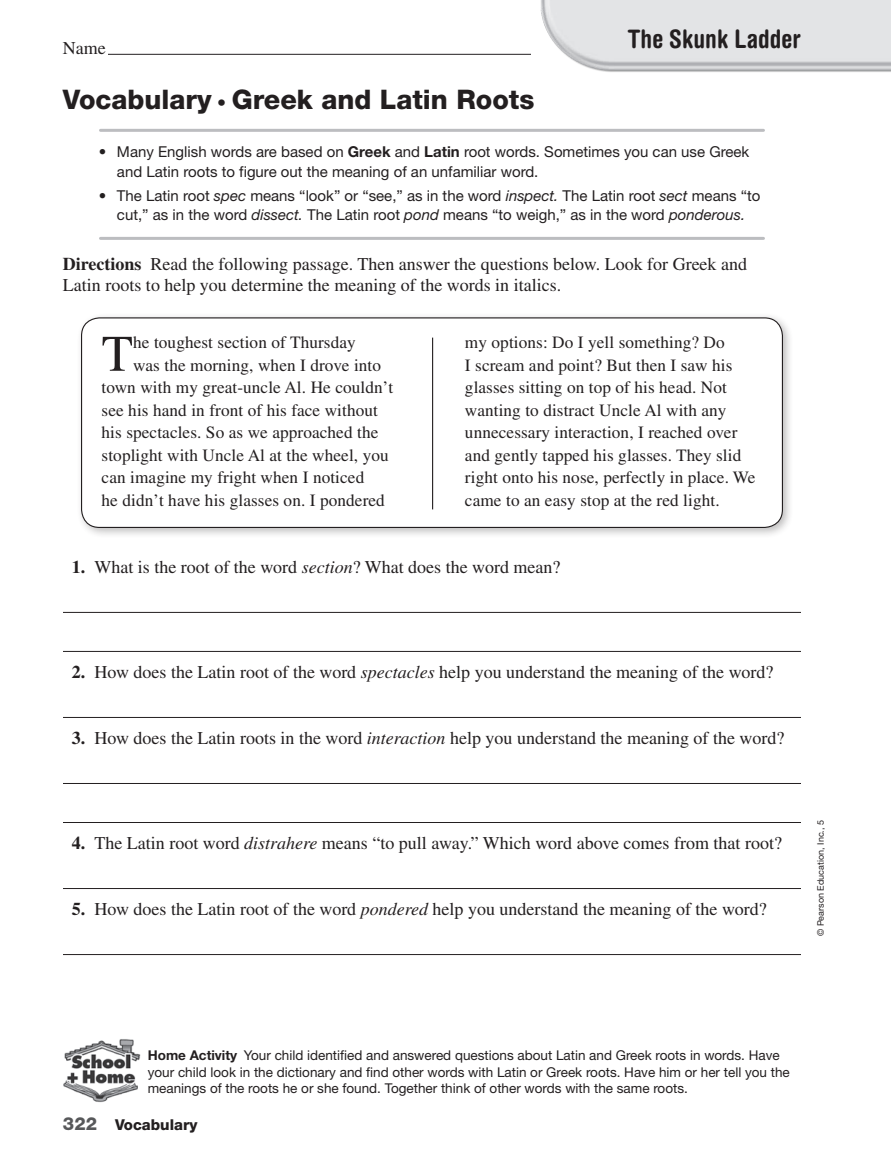
<style>
.page{position:relative;width:891px;height:1175px;background:#fff}
.page>*{position:absolute;margin:0;border:0;box-sizing:border-box;transform-origin:0 0}
.t1{font:51.3px "Times LT Std";color:#231f20}
.t2{font:800 27px "Helvetica Neue LT Std";color:#231f20}
.t3{font:700 condensed 25.5px "Helvetica Rounded LT Std";color:#231f20}
.t4{font:18px/21px "Times LT Std";color:#231f20}
.t5{font:17.25px/22.5px "Times LT Std";letter-spacing:.005em;color:#231f20}
.t6{font:15px/19.5px "Helvetica Neue LT Std";color:#231f20}
.t7{font:800 15px "Helvetica Neue LT Std";color:#231f20}
.t8{font:13.5px/16.5px "Helvetica Neue LT Std";color:#231f20}
.t9{font:9px "Helvetica Neue LT Std";color:#231f20}
.s1{font-size:18px}
.s2{font-weight:700}
.s3{font-style:italic}
.s4{font-size:18px;color:#57585a}
</style>
<div class="page">
<img style="left:528px;top:0;width:363px;height:72px">
<img style="left:63px;top:1039px;width:78px;height:64px">
<hr style="left:108px;top:54px;width:423px;height:1px;background:#231f20">
<hr style="left:63px;top:612px;width:738px;height:1px;background:#231f20">
<hr style="left:63px;top:651px;width:738px;height:1px;background:#231f20">
<hr style="left:63px;top:717px;width:738px;height:1px;background:#231f20">
<hr style="left:63px;top:783px;width:738px;height:1px;background:#231f20">
<hr style="left:63px;top:822px;width:738px;height:1px;background:#231f20">
<hr style="left:63px;top:888px;width:738px;height:1px;background:#231f20">
<hr style="left:63px;top:954px;width:738px;height:1px;background:#231f20">
<hr style="left:100px;top:129px;width:663px;height:3px;background:#bcbdc0">
<hr style="left:100px;top:237px;width:663px;height:3px;background:#bcbdc0">
<div style="left:76px;top:312px;width:718px;height:227px;background:#231f20;opacity:.3"></div>
<div style="left:82px;top:318px;width:700px;height:209px;background:#fff;border-radius:18px"></div>
<div style="left:81px;top:317px;width:702px;height:211px;border:1px solid #231f20;border-radius:18px"></div>
<hr style="left:432px;top:337px;width:1px;height:172px;background:#231f20">
<p class="t4" style="left:63px;top:37px;width:44px">Name</p>
<p class="t3" style="left:628px;top:23px;width:175px">The Skunk Ladder</p>
<p class="t2" style="left:63px;top:84px;width:473px">Vocabulary <span class="s1">•</span> Greek and Latin Roots</p>
<p class="t6" style="left:117px;top:142px;width:634px;text-indent:-18px">• Many English words are based on <span class="s2">Greek</span> and <span class="s2">Latin</span> root words. Sometimes you can use Greek and Latin roots to figure out the meaning of an unfamiliar word.</p>
<p class="t6" style="left:99px;top:185px;width:663px;text-align:center">• The Latin root <span class="s3">spec</span> means “look” or “see,” as in the word <span class="s3">inspect.</span> The Latin root <span class="s3">sect</span> means “to cut,” as in the word <span class="s3">dissect.</span> The Latin root <span class="s3">pond</span> means “to weigh,” as in the word <span class="s3">ponderous.</span></p>
<p class="t4" style="left:63px;top:253px;width:686px"><span class="s2">Directions</span> Read the following passage. Then answer the questions below. Look for Greek and<br>Latin roots to help you determine the meaning of the words in italics.</p>
<p class="t1" style="left:102px;top:325px;width:33px">T</p>
<p class="t5" style="left:133px;top:331px;width:224px">he toughest section of Thursday</p>
<p class="t5" style="left:133px;top:354px;width:249px">was the morning, when I drove into</p>
<p class="t5" style="left:102px;top:376px;width:293px">town with my great-uncle Al. He couldn’t</p>
<p class="t5" style="left:102px;top:398px;width:278px">see his hand in front of his face without</p>
<p class="t5" style="left:102px;top:421px;width:278px">his spectacles. So as we approached the</p>
<p class="t5" style="left:102px;top:443px;width:289px">stoplight with Uncle Al at the wheel, you</p>
<p class="t5" style="left:102px;top:466px;width:264px">can imagine my fright when I noticed</p>
<p class="t5" style="left:102px;top:488px;width:285px">he didn’t have his glasses on. I pondered</p>
<p class="t5" style="left:465px;top:331px;width:292px">my options: Do I yell something? Do<br>I scream and point? But then I saw his glasses sitting on top of his head. Not wanting to distract Uncle Al with any unnecessary interaction, I reached over and gently tapped his glasses. They slid right onto his nose, perfectly in place. We came to an easy stop at the red light.</p>
<p class="t4" style="left:72px;top:556px;width:490px"><span class="s2">1.</span> What is the root of the word <span class="s3">section</span>? What does the word mean?</p>
<p class="t4" style="left:72px;top:661px;width:703px"><span class="s2">2.</span> How does the Latin root of the word <span class="s3">spectacles</span> help you understand the meaning of the word?</p>
<p class="t4" style="left:72px;top:727px;width:714px"><span class="s2">3.</span> How does the Latin roots in the word <span class="s3">interaction</span> help you understand the meaning of the word?</p>
<p class="t4" style="left:72px;top:832px;width:712px"><span class="s2">4.</span> The Latin root word <span class="s3">distrahere</span> means “to pull away.” Which word above comes from that root?</p>
<p class="t4" style="left:72px;top:898px;width:696px"><span class="s2">5.</span> How does the Latin root of the word <span class="s3">pondered</span> help you understand the meaning of the word?</p>
<p class="t9" style="left:815px;top:936px;width:118px;rotate:-90deg">© Pearson Education, Inc., 5</p>
<p class="t8" style="left:148px;top:1047px;width:644px"><span class="s2">Home Activity</span> Your child identified and answered questions about Latin and Greek roots in words. Have your child look in the dictionary and find other words with Latin or Greek roots. Have him or her tell you the meanings of the roots he or she found. Together think of other words with the same roots.</p>
<p class="t7" style="left:63px;top:1115px;width:136px"><span class="s4">322</span> Vocabulary</p>
</div>
